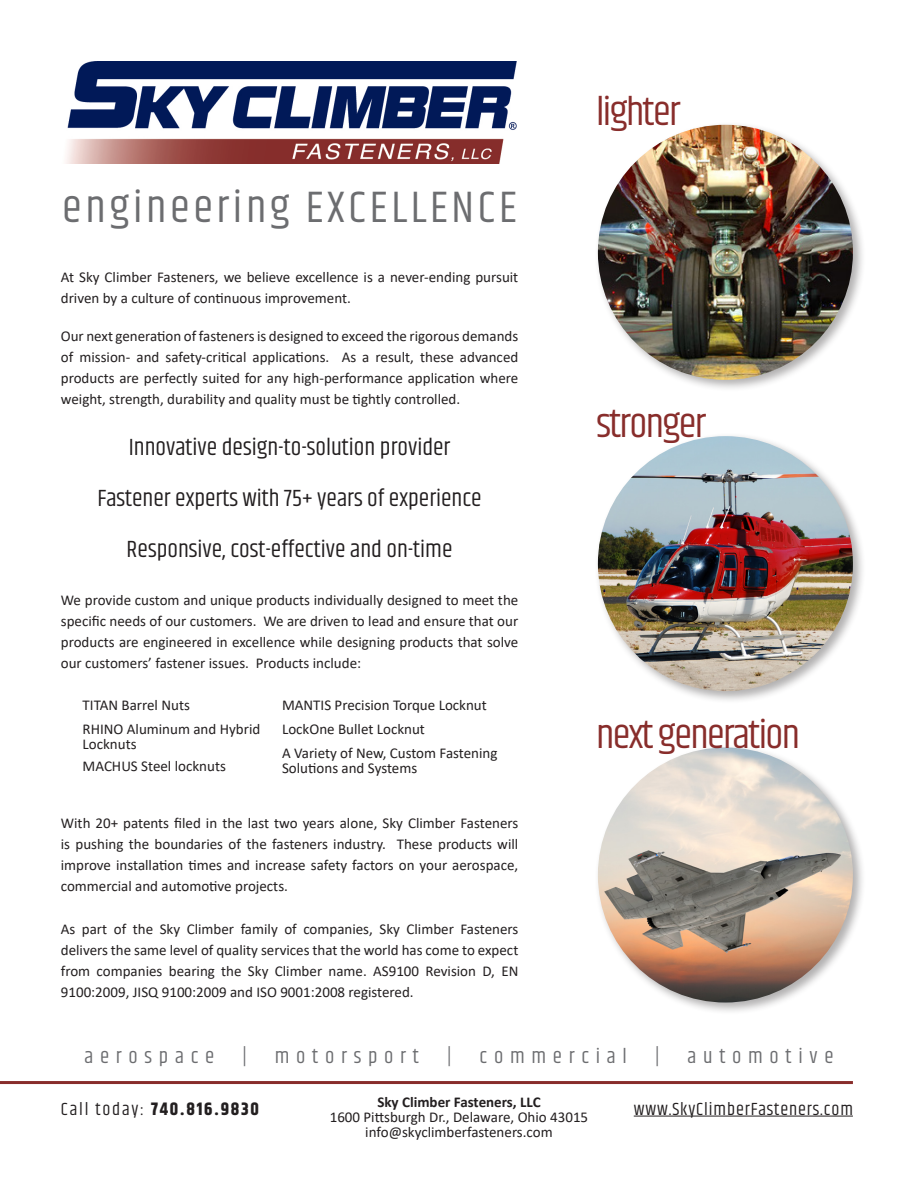
<style>
.page{position:relative;width:918px;height:1188px;background:#fff}
.page>*{position:absolute;margin:0;border:0;box-sizing:border-box;transform-origin:0 0}
.t1{font:45px "Khand";letter-spacing:.08em;color:#6c6d70}
.t2{font:40.5px "Khand";letter-spacing:-.04em;color:#882d2b}
.t3{font:24px "Khand";color:#231f20}
.t4{font:21px "Khand";letter-spacing:.32em;color:#6c6d70}
.t5{font:18px "Khand";letter-spacing:.05em;color:#231f20}
.BODY_COPY{font:700 18px "Khand";letter-spacing:.1em;color:#231f20}
.BODY_COPY-2{font:15px/21px "Calibri";color:#231f20;text-align:justify}
.BODY_COPY-3{font:700 15px "Calibri";color:#231f20}
.s1{font-weight:400}
</style>
<div class="page">
<hr style="left:0;top:1081px;width:853px;height:3px;background:#882d2b">
<hr style="left:634px;top:1116px;width:219px;height:1px;background:#231f20">
<div style="left:594px;top:121px;width:272px;height:272px;background:#231f20;opacity:.35"></div>
<img style="left:598px;top:125px;width:255px;height:255px;border-radius:128px">
<div style="left:594px;top:432px;width:272px;height:272px;background:#231f20;opacity:.35"></div>
<img style="left:598px;top:436px;width:255px;height:255px;border-radius:128px">
<div style="left:594px;top:744px;width:272px;height:271px;background:#231f20;opacity:.35"></div>
<img style="left:598px;top:747px;width:255px;height:256px;border-radius:128px">
<img style="left:66px;top:61px;width:450px;height:102px">
<p class="t1" style="left:62px;top:180px;width:456px">engineering EXCELLENCE</p>
<p class="BODY_COPY-2" style="left:61px;top:266px;width:459px">At Sky Climber Fasteners, we believe excellence is a never-ending pursuit driven by a culture of continuous improvement.</p>
<p class="BODY_COPY-2" style="left:61px;top:325px;width:459px">Our next generation of fasteners is designed to exceed the rigorous demands of mission- and safety-critical applications. As a result, these advanced products are perfectly suited for any high-performance application where weight, strength, durability and quality must be tightly controlled.</p>
<p class="t3" style="left:129px;top:433px;width:323px">Innovative design-to-solution provider</p>
<p class="t3" style="left:97px;top:484px;width:386px">Fastener experts with 75+ years of experience</p>
<p class="t3" style="left:127px;top:535px;width:327px">Responsive, cost-effective and on-time</p>
<p class="BODY_COPY-2" style="left:61px;top:589px;width:459px">We provide custom and unique products individually designed to meet the specific needs of our customers. We are driven to lead and ensure that our products are engineered in excellence while designing products that solve our customers’ fastener issues. Products include:</p>
<p class="BODY_COPY-2" style="left:83px;top:694px;width:109px">TITAN Barrel Nuts</p>
<p class="BODY_COPY-2" style="left:83px;top:721px;width:179px;line-height:15px">RHINO Aluminum and Hybrid<br>Locknuts</p>
<p class="BODY_COPY-2" style="left:83px;top:756px;width:145px">MACHUS Steel locknuts</p>
<p class="BODY_COPY-2" style="left:282px;top:694px;width:206px">MANTIS Precision Torque Locknut</p>
<p class="BODY_COPY-2" style="left:282px;top:718px;width:144px">LockOne Bullet Locknut</p>
<p class="BODY_COPY-2" style="left:282px;top:745px;width:217px;line-height:15px">A Variety of New, Custom Fastening<br>Solutions and Systems</p>
<p class="BODY_COPY-2" style="left:61px;top:812px;width:459px">With 20+ patents filed in the last two years alone, Sky Climber Fasteners is pushing the boundaries of the fasteners industry. These products will improve installation times and increase safety factors on your aerospace, commercial and automotive projects.</p>
<p class="BODY_COPY-2" style="left:61px;top:918px;width:459px">As part of the Sky Climber family of companies, Sky Climber Fasteners delivers the same level of quality services that the world has come to expect from companies bearing the Sky Climber name. AS9100 Revision D, EN 9100:2009, JISQ 9100:2009 and ISO 9001:2008 registered.</p>
<p class="t2" style="left:596px;top:88px;width:86px">lighter</p>
<p class="t2" style="left:596px;top:399px;width:111px">stronger</p>
<p class="t2" style="left:596px;top:710px;width:206px">next generation</p>
<p class="t4" style="left:84px;top:1044px;width:131px">aerospace</p>
<p class="t4" style="left:242px;top:1044px;width:6px">|</p>
<p class="t4" style="left:275px;top:1044px;width:146px">motorsport</p>
<p class="t4" style="left:447px;top:1044px;width:6px">|</p>
<p class="t4" style="left:480px;top:1044px;width:149px">commercial</p>
<p class="t4" style="left:655px;top:1044px;width:6px">|</p>
<p class="t4" style="left:688px;top:1044px;width:148px">automotive</p>
<p class="BODY_COPY-3" style="left:377px;top:1091px;width:165px">Sky Climber Fasteners, LLC</p>
<p class="BODY_COPY-2" style="left:330px;top:1106px;width:260px">1600 Pittsburgh Dr., Delaware, Ohio 43015</p>
<p class="BODY_COPY-2" style="left:365px;top:1121px;width:189px">info@skyclimberfasteners.com</p>
<p class="BODY_COPY" style="left:61px;top:1096px;width:200px"><span class="s1">Call today:</span> 740.816.9830</p>
<p class="t5" style="left:634px;top:1098px;width:221px">www.SkyClimberFasteners.com</p>
</div>
